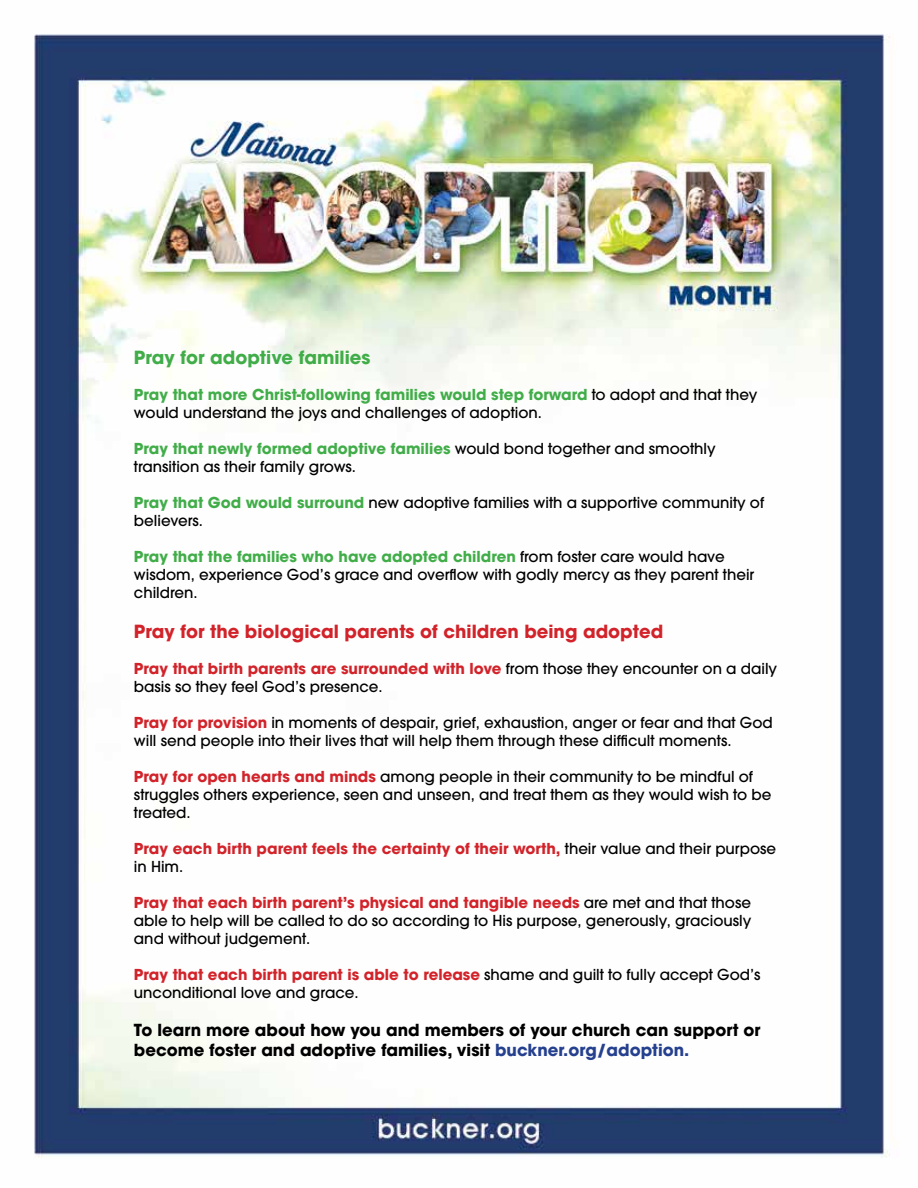
<style>
.page{position:relative;width:918px;height:1188px;background:#fff}
.page>*{position:absolute;margin:0;border:0;box-sizing:border-box;transform-origin:0 0}
.t1{font:700 18px "Avant Garde";color:#d2232a}
.t2{font:700 18px "Avant Garde";color:#41ad49}
.t3{font:700 16.5px/19.8px "Avant Garde";color:#000}
.t4{font:500 15px/18px "Avant Garde";color:#000}
.t5{font:700 15px/18px "Avant Garde";color:#d2232a}
.s1{font-weight:700;color:#41ad49}
.s2{font-weight:700;color:#d2232a}
.s3{font-weight:500;color:#000}
.s4{color:#25408f}
</style>
<div class="page">
<img style="left:34px;top:34px;width:856px;height:1124px">
<p class="t2" style="left:134px;top:346px;width:238px">Pray for adoptive families</p>
<p class="t4" style="left:134px;top:386px;width:625px"><span class="s1">Pray that more Christ-following families would step forward</span> to adopt and that they would understand the joys and challenges of adoption.</p>
<p class="t4" style="left:134px;top:440px;width:583px"><span class="s1">Pray that newly formed adoptive families</span> would bond together and smoothly transition as their family grows.</p>
<p class="t4" style="left:134px;top:494px;width:632px"><span class="s1">Pray that God would surround</span> new adoptive families with a supportive community of believers.</p>
<p class="t4" style="left:134px;top:548px;width:622px"><span class="s1">Pray that the families who have adopted children</span> from foster care would have wisdom, experience God’s grace and overflow with godly mercy as they parent their children.</p>
<p class="t1" style="left:134px;top:620px;width:531px">Pray for the biological parents of children being adopted</p>
<p class="t4" style="left:134px;top:660px;width:645px"><span class="s2">Pray that birth parents are surrounded with love</span> from those they encounter on a daily basis so they feel God’s presence.</p>
<p class="t4" style="left:134px;top:714px;width:640px"><span class="s2">Pray for provision</span> in moments of despair, grief, exhaustion, anger or fear and that God will send people into their lives that will help them through these difficult moments.</p>
<p class="t4" style="left:134px;top:768px;width:639px"><span class="s2">Pray for open hearts and minds</span> among people in their community to be mindful of struggles others experience, seen and unseen, and treat them as they would wish to be treated.</p>
<p class="t5" style="left:134px;top:839px;width:644px">Pray each birth parent feels the certainty of their worth, <span class="s3">their value and their purpose in Him.</span></p>
<p class="t4" style="left:134px;top:894px;width:619px;text-align:justify"><span class="s2">Pray that each birth parent’s physical and tangible needs</span> are met and that those able to help will be called to do so according to His purpose, generously, graciously and without judgement.</p>
<p class="t4" style="left:134px;top:966px;width:628px"><span class="s2">Pray that each birth parent is able to release</span> shame and guilt to fully accept God’s unconditional love and grace.</p>
<p class="t3" style="left:134px;top:1020px;width:628px">To learn more about how you and members of your church can support or become foster and adoptive families, visit <span class="s4">buckner.org/adoption.</span></p>
</div>
